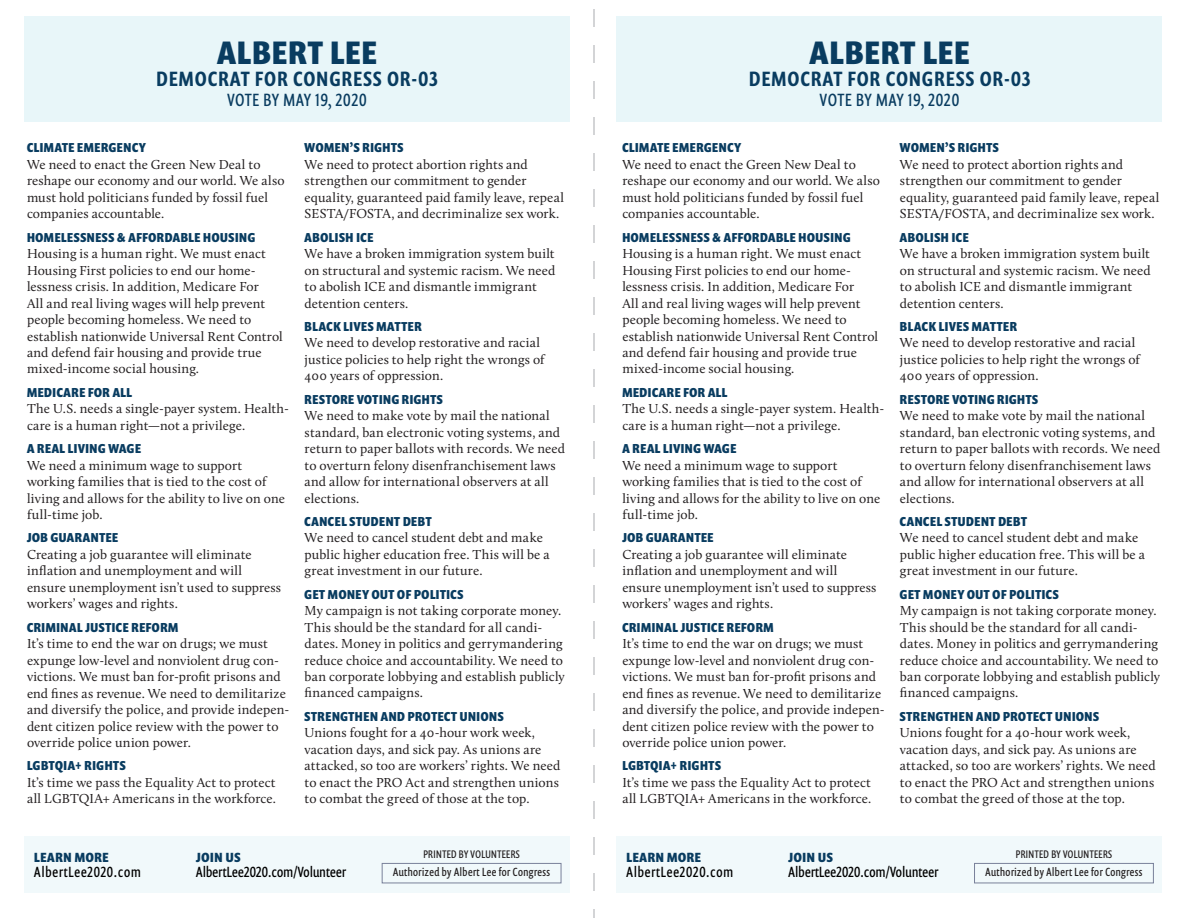
<style>
.page{position:relative;width:1188px;height:918px;background:#fff}
.page>*{position:absolute;margin:0;border:0;box-sizing:border-box;transform-origin:0 0}
.t1{font:700 33px "Prenton RP Cond";letter-spacing:.05em;color:#093c60}
.t2{font:500 21px "Prenton RP Cond";letter-spacing:.07em;color:#093c60}
.t3{font:18px "Prenton RP Cond";letter-spacing:.06em;color:#093c60}
.t4{font:15px "Prenton RP Cond";letter-spacing:.02em;color:#000}
.t5{font:15px "Prenton RP Cond";letter-spacing:.06em;color:#000}
.t6{font:13.5px/16.5px "Calluna";letter-spacing:.005em;color:#231f20}
.t7{font:700 13.5px "Prenton RP Cond";letter-spacing:.05em;color:#093c60}
.t8{font:700 13.2px "Prenton RP Cond";letter-spacing:.05em;color:#093c60}
.t9{font:12px "Prenton RP Cond";letter-spacing:.04em;color:#231f20}
.t10{font:11.1px "Prenton RP Cond";letter-spacing:.04em;color:#231f20}
</style>
<div class="page">
<svg style="left:593px;top:9px;width:2px;height:909px"></svg>
<div style="left:24px;top:16px;width:546px;height:106px;background:#e8f6f9"></div>
<div style="left:616px;top:16px;width:546px;height:106px;background:#e8f6f9"></div>
<div style="left:24px;top:836px;width:546px;height:56px;background:#f1f9fb"></div>
<div style="left:382px;top:863px;width:179px;height:20px;border:1px solid #79819a"></div>
<div style="left:616px;top:836px;width:546px;height:56px;background:#f1f9fb"></div>
<div style="left:974px;top:863px;width:180px;height:20px;border:1px solid #79819a"></div>
<h1 class="t1" style="left:217px;top:32px;width:161px">ALBERT LEE</h1>
<h2 class="t2" style="left:156px;top:66px;width:283px">DEMOCRAT FOR CONGRESS OR-03</h2>
<h3 class="t3" style="left:227px;top:88px;width:141px">VOTE BY MAY 19, 2020</h3>
<p class="t8" style="left:27px;top:139px;width:120px">CLIMATE EMERGENCY</p>
<p class="t6" style="left:27px;top:156px;width:259px">We need to enact the Green New Deal to reshape our economy and our world. We also must hold politicians funded by fossil fuel companies accountable.</p>
<p class="t8" style="left:27px;top:228px;width:230px">HOMELESSNESS &amp; AFFORDABLE HOUSING</p>
<p class="t6" style="left:27px;top:245px;width:257px">Housing is a human right. We must enact Housing First policies to end our home&shy;lessness crisis. In addition, Medicare For<br>All and real living wages will help prevent people becoming homeless. We need to establish nationwide Universal Rent Control and defend fair housing and provide true mixed-income social housing.</p>
<p class="t8" style="left:27px;top:384px;width:106px">MEDICARE FOR ALL</p>
<p class="t6" style="left:27px;top:400px;width:263px">The U.S. needs a single-payer system. Health&shy;care is a human right—not a privilege.</p>
<p class="t8" style="left:27px;top:440px;width:115px">A REAL LIVING WAGE</p>
<p class="t6" style="left:27px;top:457px;width:259px">We need a minimum wage to support working families that is tied to the cost of living and allows for the ability to live on one full-time job.</p>
<p class="t8" style="left:27px;top:529px;width:93px">JOB GUARANTEE</p>
<p class="t6" style="left:27px;top:546px;width:256px">Creating a job guarantee will eliminate inflation and unemployment and will ensure unemployment isn’t used to suppress workers’ wages and rights.</p>
<p class="t8" style="left:27px;top:618px;width:153px">CRIMINAL JUSTICE REFORM</p>
<p class="t6" style="left:27px;top:635px;width:264px">It’s time to end the war on drugs; we must expunge low-level and nonviolent drug con&shy;victions. We must ban for-profit prisons and end fines as revenue. We need to demilitarize and diversify the police, and provide indepen&shy;dent citizen police review with the power to override police union power.</p>
<p class="t8" style="left:27px;top:757px;width:100px">LGBTQIA+ RIGHTS</p>
<p class="t6" style="left:27px;top:774px;width:250px">It’s time we pass the Equality Act to protect all LGBTQIA+ Americans in the workforce.</p>
<p class="t8" style="left:305px;top:139px;width:100px">WOMEN’S RIGHTS</p>
<p class="t6" style="left:305px;top:156px;width:261px">We need to protect abortion rights and strengthen our commitment to gender equality, guaranteed paid family leave, repeal SESTA/FOSTA, and decriminalize sex work.</p>
<p class="t8" style="left:305px;top:228px;width:70px">ABOLISH ICE</p>
<p class="t6" style="left:305px;top:245px;width:252px">We have a broken immigration system built on structural and systemic racism. We need to abolish ICE and dismantle immigrant detention centers.</p>
<p class="t8" style="left:305px;top:318px;width:118px">BLACK LIVES MATTER</p>
<p class="t6" style="left:305px;top:334px;width:241px">We need to develop restorative and racial justice policies to help right the wrongs of<br>400 years of oppression.</p>
<p class="t8" style="left:305px;top:390px;width:140px">RESTORE VOTING RIGHTS</p>
<p class="t6" style="left:305px;top:407px;width:262px">We need to make vote by mail the national standard, ban electronic voting systems, and return to paper ballots with records. We need to overturn felony disenfranchisement laws and allow for international observers at all elections.</p>
<p class="t8" style="left:305px;top:513px;width:128px">CANCEL STUDENT DEBT</p>
<p class="t6" style="left:305px;top:529px;width:247px">We need to cancel student debt and make public higher education free. This will be a great investment in our future.</p>
<p class="t8" style="left:305px;top:585px;width:160px">GET MONEY OUT OF POLITICS</p>
<p class="t6" style="left:305px;top:602px;width:262px">My campaign is not taking corporate money.<br>This should be the standard for all candi&shy;dates. Money in politics and gerrymandering reduce choice and accountability. We need to ban corporate lobbying and establish publicly financed campaigns.</p>
<p class="t8" style="left:305px;top:708px;width:201px">STRENGTHEN AND PROTECT UNIONS</p>
<p class="t6" style="left:305px;top:724px;width:257px">Unions fought for a 40-hour work week, vacation days, and sick pay. As unions are attacked, so too are workers’ rights. We need to enact the PRO Act and strengthen unions to combat the greed of those at the top.</p>
<p class="t7" style="left:34px;top:848px;width:76px">LEARN MORE</p>
<p class="t5" style="left:34px;top:862px;width:108px">AlbertLee2020.com</p>
<p class="t7" style="left:196px;top:848px;width:46px">JOIN US</p>
<p class="t4" style="left:196px;top:862px;width:151px">AlbertLee2020.com/Volunteer</p>
<p class="t10" style="left:423px;top:848px;width:98px">PRINTED BY VOLUNTEERS</p>
<p class="t9" style="left:393px;top:864px;width:158px">Authorized by Albert Lee for Congress</p>
<h1 class="t1" style="left:810px;top:32px;width:161px">ALBERT LEE</h1>
<h2 class="t2" style="left:749px;top:66px;width:283px">DEMOCRAT FOR CONGRESS OR-03</h2>
<h3 class="t3" style="left:820px;top:88px;width:141px">VOTE BY MAY 19, 2020</h3>
<p class="t8" style="left:622px;top:139px;width:120px">CLIMATE EMERGENCY</p>
<p class="t6" style="left:622px;top:156px;width:259px">We need to enact the Green New Deal to reshape our economy and our world. We also must hold politicians funded by fossil fuel companies accountable.</p>
<p class="t8" style="left:622px;top:228px;width:230px">HOMELESSNESS &amp; AFFORDABLE HOUSING</p>
<p class="t6" style="left:622px;top:245px;width:257px">Housing is a human right. We must enact Housing First policies to end our home&shy;lessness crisis. In addition, Medicare For<br>All and real living wages will help prevent people becoming homeless. We need to establish nationwide Universal Rent Control and defend fair housing and provide true mixed-income social housing.</p>
<p class="t8" style="left:622px;top:384px;width:106px">MEDICARE FOR ALL</p>
<p class="t6" style="left:622px;top:400px;width:263px">The U.S. needs a single-payer system. Health&shy;care is a human right—not a privilege.</p>
<p class="t8" style="left:622px;top:440px;width:115px">A REAL LIVING WAGE</p>
<p class="t6" style="left:622px;top:457px;width:259px">We need a minimum wage to support working families that is tied to the cost of living and allows for the ability to live on one full-time job.</p>
<p class="t8" style="left:622px;top:529px;width:93px">JOB GUARANTEE</p>
<p class="t6" style="left:622px;top:546px;width:256px">Creating a job guarantee will eliminate inflation and unemployment and will ensure unemployment isn’t used to suppress workers’ wages and rights.</p>
<p class="t8" style="left:622px;top:618px;width:153px">CRIMINAL JUSTICE REFORM</p>
<p class="t6" style="left:622px;top:635px;width:264px">It’s time to end the war on drugs; we must expunge low-level and nonviolent drug con&shy;victions. We must ban for-profit prisons and end fines as revenue. We need to demilitarize and diversify the police, and provide indepen&shy;dent citizen police review with the power to override police union power.</p>
<p class="t8" style="left:622px;top:757px;width:100px">LGBTQIA+ RIGHTS</p>
<p class="t6" style="left:622px;top:774px;width:250px">It’s time we pass the Equality Act to protect all LGBTQIA+ Americans in the workforce.</p>
<p class="t8" style="left:900px;top:139px;width:100px">WOMEN’S RIGHTS</p>
<p class="t6" style="left:900px;top:156px;width:261px">We need to protect abortion rights and strengthen our commitment to gender equality, guaranteed paid family leave, repeal SESTA/FOSTA, and decriminalize sex work.</p>
<p class="t8" style="left:900px;top:228px;width:70px">ABOLISH ICE</p>
<p class="t6" style="left:900px;top:245px;width:252px">We have a broken immigration system built on structural and systemic racism. We need to abolish ICE and dismantle immigrant detention centers.</p>
<p class="t8" style="left:900px;top:318px;width:118px">BLACK LIVES MATTER</p>
<p class="t6" style="left:900px;top:334px;width:241px">We need to develop restorative and racial justice policies to help right the wrongs of<br>400 years of oppression.</p>
<p class="t8" style="left:900px;top:390px;width:140px">RESTORE VOTING RIGHTS</p>
<p class="t6" style="left:900px;top:407px;width:262px">We need to make vote by mail the national standard, ban electronic voting systems, and return to paper ballots with records. We need to overturn felony disenfranchisement laws and allow for international observers at all elections.</p>
<p class="t8" style="left:900px;top:513px;width:128px">CANCEL STUDENT DEBT</p>
<p class="t6" style="left:900px;top:529px;width:247px">We need to cancel student debt and make public higher education free. This will be a great investment in our future.</p>
<p class="t8" style="left:900px;top:585px;width:160px">GET MONEY OUT OF POLITICS</p>
<p class="t6" style="left:900px;top:602px;width:262px">My campaign is not taking corporate money.<br>This should be the standard for all candi&shy;dates. Money in politics and gerrymandering reduce choice and accountability. We need to ban corporate lobbying and establish publicly financed campaigns.</p>
<p class="t8" style="left:900px;top:708px;width:201px">STRENGTHEN AND PROTECT UNIONS</p>
<p class="t6" style="left:900px;top:724px;width:257px">Unions fought for a 40-hour work week, vacation days, and sick pay. As unions are attacked, so too are workers’ rights. We need to enact the PRO Act and strengthen unions to combat the greed of those at the top.</p>
<p class="t7" style="left:627px;top:848px;width:76px">LEARN MORE</p>
<p class="t5" style="left:627px;top:862px;width:108px">AlbertLee2020.com</p>
<p class="t7" style="left:789px;top:848px;width:46px">JOIN US</p>
<p class="t4" style="left:789px;top:862px;width:151px">AlbertLee2020.com/Volunteer</p>
<p class="t10" style="left:1016px;top:848px;width:98px">PRINTED BY VOLUNTEERS</p>
<p class="t9" style="left:986px;top:864px;width:158px">Authorized by Albert Lee for Congress</p>
</div>
